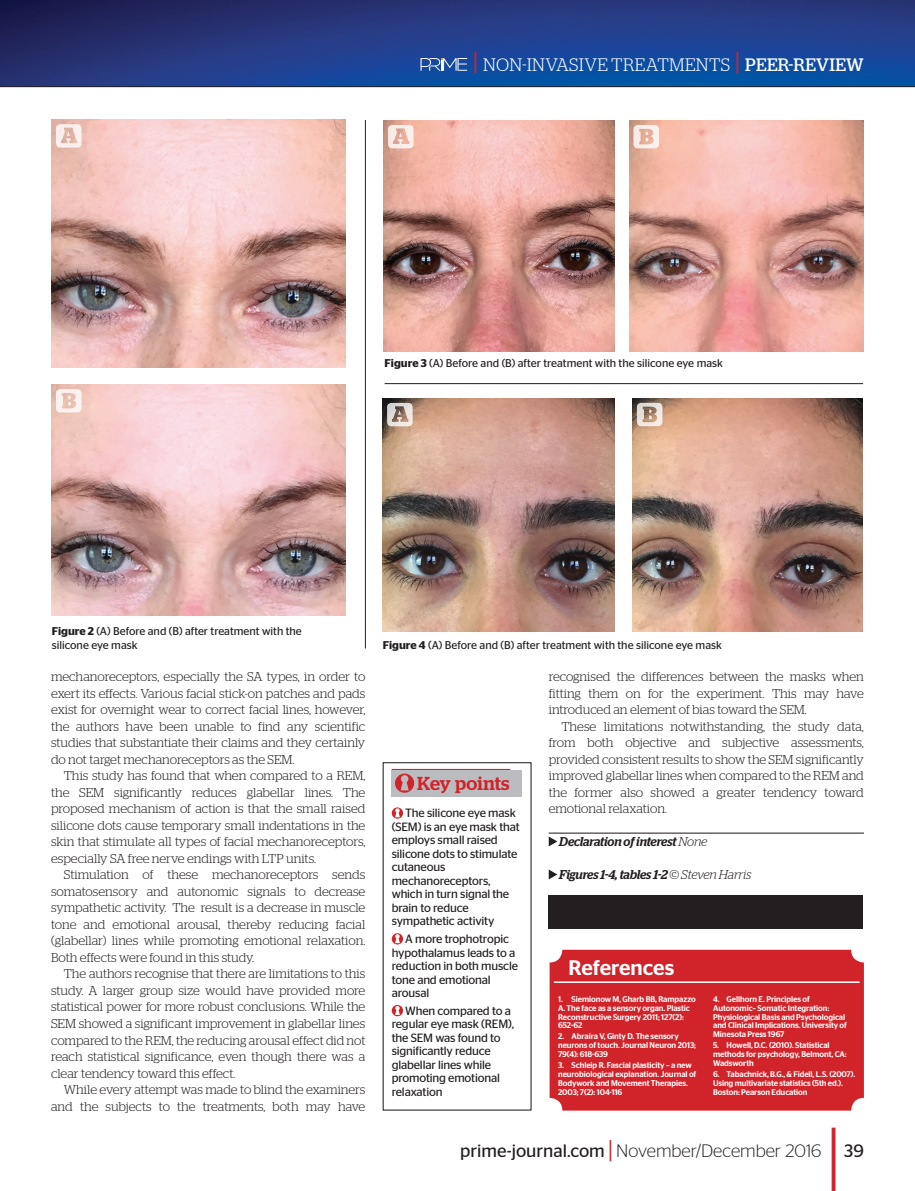
<style>
.page{position:relative;width:915px;height:1191px;background:#fff}
.page>*{position:absolute;margin:0;border:0;box-sizing:border-box;transform-origin:0 0}
._10a_References_Head{font:500 21px "Stag Sans";color:#fff}
._14_Key_Points_Head{font:500 18.75px "Stag";letter-spacing:.015em;color:#d1232a}
.t1{font:300 18px "Stag Sans";color:#231f20}
.t2{font:300 18px "Stag";letter-spacing:.02em;color:#fff}
.t3{font:18px "Stag Sans";color:#231f20}
._03a_Main_Body_Inden{font:300 12.75px/16.5px "Stag";letter-spacing:-.005em;color:#231f20;text-align:justify}
._03b_Main_Body_No_In{font:300 12.75px/16.5px "Stag";letter-spacing:-.005em;color:#231f20;text-align:justify}
._13_Declaration{font:italic 500 12.75px "Stag";letter-spacing:-.015em;color:#231f20}
._14_Key_Points_Body{font:12px/13.5px "Stag Sans";letter-spacing:-.015em;color:#231f20}
._06_Caption{font:11.25px/13px "Stag Sans";color:#231f20}
.t4{font:500 8.25px/8.9px "Stag Sans";letter-spacing:-.01em;color:#fff}
.s1{font-weight:500;font-size:27px;color:#d1232a}
.s2{font-weight:400}
.s3{font-weight:600}
.s4{font-weight:300}
.s5{font-weight:300;font-style:normal}
.s6{font-weight:400;font-size:27px;color:#d1232a}
</style>
<div class="page">
<div style="left:549px;top:949px;width:314px;height:161px;background:#d1232a;border-radius:13px"></div>
<hr style="left:553px;top:981px;width:306px;height:2px;background:#fff">
<div style="left:548px;top:896px;width:314px;height:33px;background:#231f20"></div>
<img style="left:52px;top:120px;width:293px;height:247px">
<img style="left:52px;top:384px;width:293px;height:231px">
<img style="left:383px;top:120px;width:231px;height:231px">
<img style="left:629px;top:120px;width:234px;height:231px">
<svg style="left:391px;top:807px;width:12px;height:11px"></svg>
<svg style="left:391px;top:933px;width:12px;height:11px"></svg>
<svg style="left:391px;top:1005px;width:12px;height:11px"></svg>
<hr style="left:391px;top:769px;width:119px;height:3px;background:#d1232a">
<div style="left:391px;top:770px;width:131px;height:27px;background:#bbbcbf"></div>
<svg style="left:395px;top:773px;width:19px;height:19px"></svg>
<img style="left:382px;top:399px;width:232px;height:233px">
<img style="left:632px;top:398px;width:230px;height:234px">
<hr style="left:548px;top:832px;width:315px;height:1px;background:#231f20">
<svg style="left:548px;top:836px;width:9px;height:10px"></svg>
<svg style="left:548px;top:869px;width:9px;height:10px"></svg>
<hr style="left:365px;top:120px;width:1px;height:528px;background:#231f20">
<hr style="left:384px;top:383px;width:478px;height:1px;background:#231f20">
<svg style="left:56px;top:124px;width:25px;height:24px"></svg>
<svg style="left:56px;top:389px;width:25px;height:23px"></svg>
<svg style="left:388px;top:125px;width:25px;height:23px"></svg>
<svg style="left:633px;top:125px;width:25px;height:23px"></svg>
<svg style="left:387px;top:403px;width:25px;height:23px"></svg>
<svg style="left:636px;top:403px;width:26px;height:23px"></svg>
<img style="left:0;top:0;width:914px;height:86px">
<hr style="left:0;top:86px;width:914px;height:1px;background:#231f20">
<svg style="left:420px;top:58px;width:47px;height:13px"></svg>
<p class="t2" style="left:474px;top:54px;width:391px"><span class="s1">|</span> NON-INVASIVE TREATMENTS <span class="s1">|</span> <span class="s2">PEER-REVIEW</span></p>
<p class="_06_Caption" style="left:384px;top:357px;width:340px"><span class="s3">Figure 3</span> (A) Before and (B) after treatment with the silicone eye mask</p>
<p class="_06_Caption" style="left:52px;top:625px;width:251px"><span class="s3">Figure 2</span> (A) Before and (B) after treatment with the silicone eye mask</p>
<p class="_03b_Main_Body_No_In" style="left:51px;top:668px;width:316px">mechanoreceptors, especially the SA types, in order to exert its effects. Various facial stick-on patches and pads exist for overnight wear to correct facial lines, however, the authors have been unable to find any scientific studies that substantiate their claims and they certainly do not target mechanoreceptors as the SEM.</p>
<p class="_03a_Main_Body_Inden" style="left:51px;top:767px;width:316px;text-indent:13px">This study has found that when compared to a REM, the SEM significantly reduces glabellar lines. The proposed mechanism of action is that the small raised silicone dots cause temporary small indentations in the skin that stimulate all types of facial mechanoreceptors, especially SA free nerve endings with LTP units.</p>
<p class="_03a_Main_Body_Inden" style="left:51px;top:866px;width:316px;text-indent:13px">Stimulation of these mechanoreceptors sends somatosensory and autonomic signals to decrease sympathetic activity. The result is a decrease in muscle tone and emotional arousal, thereby reducing facial (glabellar) lines while promoting emotional relaxation.<br>Both effects were found in this study.</p>
<p class="_03a_Main_Body_Inden" style="left:51px;top:965px;width:316px;text-indent:13px">The authors recognise that there are limitations to this study. A larger group size would have provided more statistical power for more robust conclusions. While the SEM showed a significant improvement in glabellar lines compared to the REM, the reducing arousal effect did not reach statistical significance, even though there was a clear tendency toward this effect.</p>
<p class="_03a_Main_Body_Inden" style="left:51px;top:1081px;width:316px;text-align:right">While every attempt was made to blind the examiners and the subjects to the treatments, both may have</p>
<p class="_06_Caption" style="left:382px;top:638px;width:340px"><span class="s3">Figure 4</span> (A) Before and (B) after treatment with the silicone eye mask</p>
<p class="_03a_Main_Body_Inden" style="left:548px;top:668px;width:316px">recognised the differences between the masks when fitting them on for the experiment. This may have introduced an element of bias toward the SEM.</p>
<p class="_03a_Main_Body_Inden" style="left:548px;top:718px;width:316px;text-indent:13px">These limitations notwithstanding, the study data, from both objective and subjective assessments, provided consistent results to show the SEM significantly improved glabellar lines when compared to the REM and the former also showed a greater tendency toward emotional relaxation.</p>
<p class="_13_Declaration" style="left:559px;top:834px;width:150px">Declaration of interest <span class="s4">None</span></p>
<p class="_13_Declaration" style="left:559px;top:867px;width:193px">Figures 1-4, tables 1-2 <span class="s5">©</span> <span class="s4">Steven Harris</span></p>
<p class="_14_Key_Points_Head" style="left:417px;top:772px;width:94px">Key points</p>
<p class="_14_Key_Points_Body" style="left:391px;top:806px;width:129px;text-indent:13px">The silicone eye mask (SEM) is an eye mask that employs small raised silicone dots to stimulate cutaneous mechanoreceptors, which in turn signal the brain to reduce sympathetic activity</p>
<p class="_14_Key_Points_Body" style="left:391px;top:932px;width:128px;text-indent:13px">A more trophotropic hypothalamus leads to a reduction in both muscle tone and emotional arousal</p>
<p class="_14_Key_Points_Body" style="left:391px;top:1003px;width:124px;text-indent:13px">When compared to a regular eye mask (REM), the SEM was found to significantly reduce glabellar lines while promoting emotional relaxation</p>
<p class="_10a_References_Head" style="left:568px;top:955px;width:107px">References</p>
<p class="t4" style="left:558px;top:994px;width:139px">1. Siemionow M, Gharb BB, Rampazzo<br>A. The face as a sensory organ. Plastic<br>Reconstructive Surgery 2011; 127(2):<br>652-62</p>
<p class="t4" style="left:558px;top:1032px;width:139px">2. Abraira V, Ginty D. The sensory neurons of touch. Journal Neuron 2013;<br>79(4): 618-639</p>
<p class="t4" style="left:558px;top:1060px;width:140px">3. Schleip R. Fascial plasticity – a new neurobiological explanation. Journal of Bodywork and Movement Therapies.<br>2003; 7(2): 104-116</p>
<p class="t4" style="left:713px;top:994px;width:135px">4. Gellhorn E. Principles of Autonomic– Somatic Integration:<br>Physiological Basis and Psychological and Clinical Implications. University of Minesota Press 1967</p>
<p class="t4" style="left:713px;top:1041px;width:135px">5. Howell, D.C. (2010). Statistical methods for psychology, Belmont, CA:<br>Wadsworth</p>
<p class="t4" style="left:713px;top:1069px;width:143px">6. Tabachnick, B.G., &amp; Fidell, L.S. (2007).<br>Using multivariate statistics (5th ed.).<br>Boston: Pearson Education</p>
<p class="t1" style="left:460px;top:1141px;width:363px"><span class="s2">prime-journal.com</span> <span class="s6">|</span> November/December 2016</p>
<p class="t3" style="left:844px;top:1141px;width:21px">39</p>
</div>
